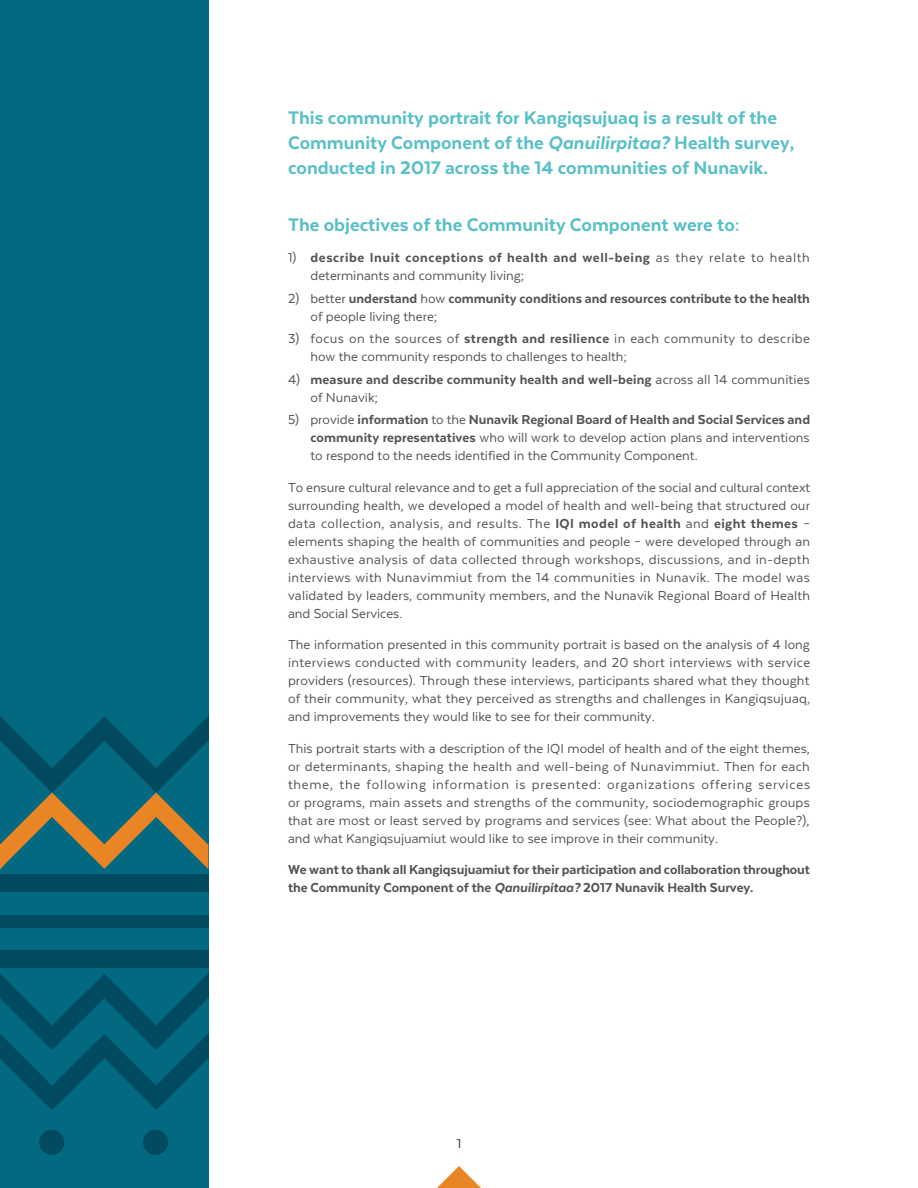
<style>
.page{position:relative;width:918px;height:1188px;background:#fff}
.page>*{position:absolute;margin:0;border:0;box-sizing:border-box;transform-origin:0 0}
.t1{font:800 21px/25.2px "Texta";color:#59c0c7}
.t2{font:15px/18px "Texta";color:#535554;text-align:justify}
.t3{font:800 15px/18px "Texta";letter-spacing:-.005em;color:#535554}
.t4{font:500 15px "Texta Alt";color:#535554}
.s1{font-style:italic}
.s2{font-weight:800}
.s3{font-weight:400}
</style>
<div class="page">
<svg style="left:437px;top:1166px;width:44px;height:22px"></svg>
<div style="left:0;top:0;width:208px;height:1188px;background:#036980"></div>
<div style="left:39px;top:1130px;width:25px;height:25px;background:#014a60;border-radius:50%"></div>
<div style="left:143px;top:1130px;width:25px;height:25px;background:#014a60;border-radius:50%"></div>
<svg style="left:0;top:973px;width:208px;height:137px"></svg>
<svg style="left:0;top:716px;width:208px;height:153px"></svg>
<div style="left:0;top:874px;width:208px;height:18px;background:#014a60"></div>
<div style="left:0;top:950px;width:208px;height:17px;background:#014a60"></div>
<div style="left:0;top:916px;width:208px;height:12px;background:#014a60"></div>
<h1 class="t1" style="left:288px;top:105px;width:508px">This community portrait for Kangiqsujuaq is a result of the<br>Community Component of the <span class="s1">Qanuilirpitaa?</span> Health survey, conducted in 2017 across the 14 communities of Nunavik.</h1>
<h1 class="t1" style="left:288px;top:212px;width:453px">The objectives of the Community Component were to:</h1>
<p class="t2" style="left:310px;top:249px;width:501px;text-indent:-22px">1) <span class="s2">describe Inuit conceptions of health and well-being</span> as they relate to health determinants and community living;</p>
<p class="t3" style="left:311px;top:289px;width:501px;text-indent:-23px"><span class="s3">2) better</span> understand <span class="s3">how</span> community conditions and resources contribute to the health <span class="s3">of people living there;</span></p>
<p class="t2" style="left:311px;top:330px;width:501px;text-indent:-22px">3) focus on the sources of <span class="s2">strength and resilience</span> in each community to describe how the community responds to challenges to health;</p>
<p class="t3" style="left:311px;top:370px;width:501px;text-indent:-22px"><span class="s3">4)</span> measure and describe community health and well-being <span class="s3">across all 14 communities of Nunavik;</span></p>
<p class="t2" style="left:311px;top:411px;width:501px;text-indent:-22px">5) provide <span class="s2">information</span> to the <span class="s2">Nunavik Regional Board of Health and Social Services and community representatives</span> who will work to develop action plans and interventions to respond to the needs identified in the Community Component.</p>
<p class="t2" style="left:288px;top:478px;width:524px">To ensure cultural relevance and to get a full appreciation of the social and cultural context surrounding health, we developed a model of health and well-being that structured our data collection, analysis, and results. The <span class="s2">IQI model of health</span> and <span class="s2">eight themes</span> – elements shaping the health of communities and people – were developed through an exhaustive analysis of data collected through workshops, discussions, and in-depth interviews with Nunavimmiut from the 14 communities in Nunavik. The model was validated by leaders, community members, and the Nunavik Regional Board of Health and Social Services.</p>
<p class="t2" style="left:288px;top:636px;width:524px">The information presented in this community portrait is based on the analysis of 4 long interviews conducted with community leaders, and 20 short interviews with service providers (resources). Through these interviews, participants shared what they thought of their community, what they perceived as strengths and challenges in Kangiqsujuaq, and improvements they would like to see for their community.</p>
<p class="t2" style="left:288px;top:739px;width:524px">This portrait starts with a description of the IQI model of health and of the eight themes, or determinants, shaping the health and well-being of Nunavimmiut. Then for each theme, the following information is presented: organizations offering services or programs, main assets and strengths of the community, sociodemographic groups that are most or least served by programs and services (see: What about the People?), and what Kangiqsujuamiut would like to see improve in their community.</p>
<p class="t3" style="left:288px;top:861px;width:524px">We want to thank all Kangiqsujuamiut for their participation and collaboration throughout the Community Component of the <span class="s1">Qanuilirpitaa?</span> 2017 Nunavik Health Survey.</p>
<p class="t4" style="left:457px;top:1136px;width:6px">1</p>
</div>
